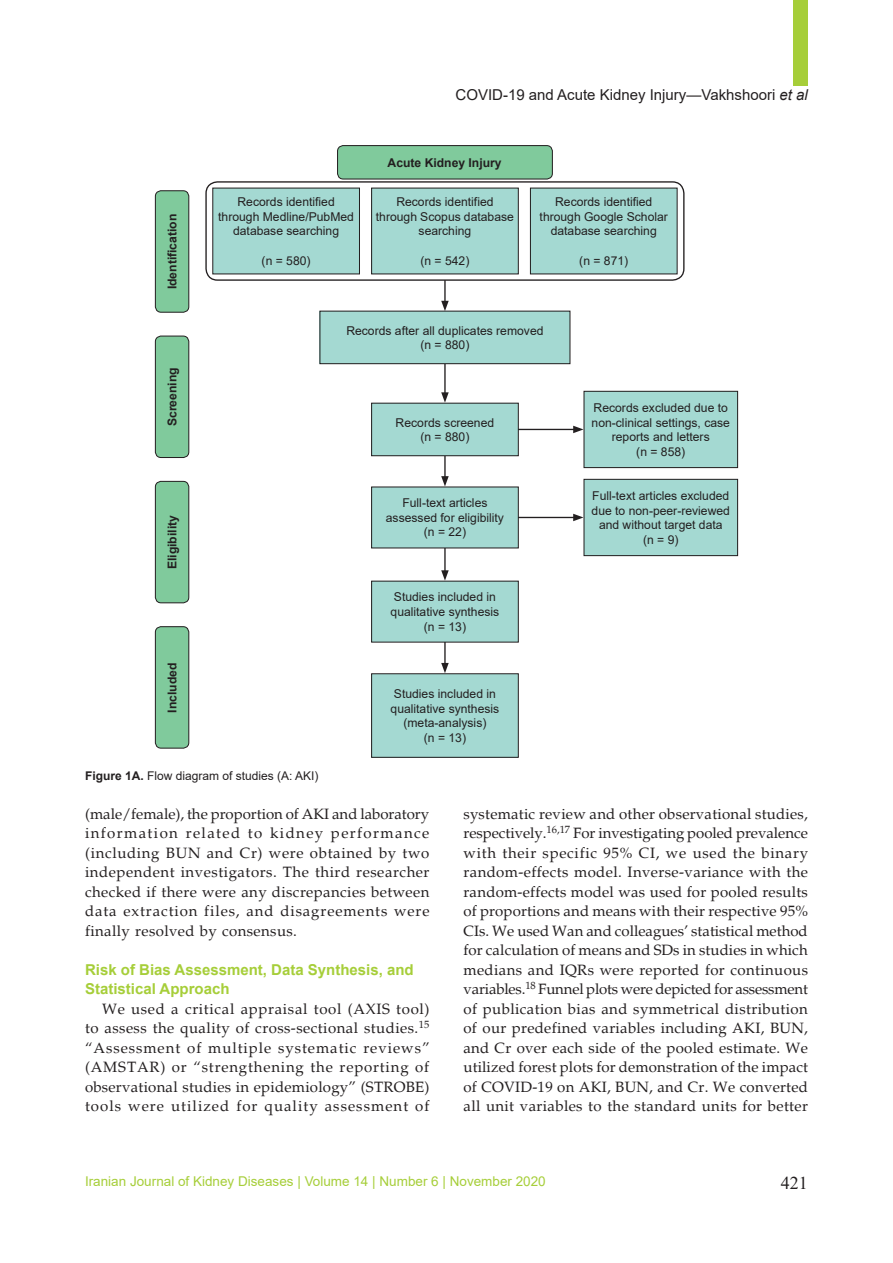
<style>
.page{position:relative;width:893px;height:1263px;background:#fff}
.page>*{position:absolute;margin:0;border:0;box-sizing:border-box;transform-origin:0 0}
.t1{font:18px "Times New Roman";color:#231f20}
.t2{font:15px/19.5px "Palatino";letter-spacing:.025em;color:#231f20;text-align:justify}
.t3{font:700 15px/19.5px "Arial";color:#a6ce39}
.t4{font:15px "Arial";color:#231f20}
.t5{font:13.5px "Arial";color:#a6ce39}
.t6{font:12.15px/14.5px "Arial";color:#231f20;text-align:center}
.t7{font:700 12.15px "Arial";color:#231f20}
.t8{font:12px "Arial";color:#231f20}
.s1{font-style:italic}
.s2{font-weight:700}
</style>
<div class="page">
<div style="left:793px;top:0;width:15px;height:85px;background:#a6ce39"></div>
<hr style="left:444px;top:280px;width:2px;height:23px;background:#231f20">
<svg style="left:441px;top:301px;width:8px;height:10px"></svg>
<hr style="left:444px;top:359px;width:2px;height:36px;background:#231f20">
<svg style="left:441px;top:392px;width:8px;height:11px"></svg>
<hr style="left:444px;top:443px;width:2px;height:35px;background:#231f20">
<svg style="left:441px;top:476px;width:8px;height:10px"></svg>
<hr style="left:444px;top:537px;width:2px;height:36px;background:#231f20">
<svg style="left:441px;top:570px;width:8px;height:11px"></svg>
<hr style="left:444px;top:630px;width:2px;height:35px;background:#231f20">
<svg style="left:441px;top:663px;width:8px;height:10px"></svg>
<hr style="left:516px;top:429px;width:59px;height:1px;background:#231f20">
<svg style="left:573px;top:426px;width:10px;height:7px"></svg>
<hr style="left:516px;top:517px;width:59px;height:1px;background:#231f20">
<svg style="left:573px;top:514px;width:10px;height:7px"></svg>
<div style="left:205px;top:181px;width:479px;height:100px;border:1px solid #231f20;border-radius:11px"></div>
<div style="left:213px;top:188px;width:146px;height:86px;background:#a4d9d2"></div>
<div style="left:320px;top:311px;width:250px;height:53px;background:#a4d9d2"></div>
<div style="left:319px;top:311px;width:251px;height:53px;border:1px solid #231f20"></div>
<div style="left:372px;top:188px;width:146px;height:86px;background:#a4d9d2"></div>
<div style="left:371px;top:188px;width:148px;height:86px;border:1px solid #231f20"></div>
<div style="left:372px;top:403px;width:146px;height:53px;background:#a4d9d2"></div>
<div style="left:371px;top:403px;width:148px;height:53px;border:1px solid #231f20"></div>
<div style="left:372px;top:487px;width:146px;height:61px;background:#a4d9d2"></div>
<div style="left:372px;top:581px;width:146px;height:61px;background:#a4d9d2"></div>
<div style="left:371px;top:581px;width:148px;height:62px;border:1px solid #231f20"></div>
<div style="left:372px;top:674px;width:146px;height:83px;background:#a4d9d2"></div>
<div style="left:371px;top:673px;width:148px;height:85px;border:1px solid #231f20"></div>
<div style="left:584px;top:391px;width:154px;height:77px;background:#a4d9d2"></div>
<div style="left:583px;top:391px;width:155px;height:77px;border:1px solid #231f20"></div>
<div style="left:584px;top:479px;width:154px;height:77px;background:#a4d9d2"></div>
<div style="left:583px;top:479px;width:155px;height:77px;border:1px solid #231f20"></div>
<div style="left:530px;top:188px;width:147px;height:86px;background:#a4d9d2"></div>
<div style="left:155px;top:191px;width:34px;height:121px;background:#80ca9c;border-radius:6px"></div>
<div style="left:155px;top:190px;width:34px;height:123px;border:1px solid #231f20;border-radius:6px"></div>
<div style="left:338px;top:146px;width:214px;height:33px;background:#80ca9c;border-radius:6px"></div>
<div style="left:337px;top:145px;width:216px;height:35px;border:1px solid #231f20;border-radius:6px"></div>
<div style="left:155px;top:336px;width:34px;height:121px;background:#80ca9c;border-radius:6px"></div>
<div style="left:155px;top:336px;width:34px;height:122px;border:1px solid #231f20;border-radius:6px"></div>
<div style="left:155px;top:481px;width:34px;height:122px;background:#80ca9c;border-radius:6px"></div>
<div style="left:155px;top:481px;width:34px;height:122px;border:1px solid #231f20;border-radius:6px"></div>
<div style="left:155px;top:627px;width:34px;height:121px;background:#80ca9c;border-radius:6px"></div>
<div style="left:155px;top:626px;width:34px;height:123px;border:1px solid #231f20;border-radius:6px"></div>
<p class="t4" style="left:455px;top:85px;width:354px">COVID-19 and Acute Kidney Injury—Vakhshoori <span class="s1">et al</span></p>
<p class="t7" style="left:164px;top:289px;width:77px;rotate:-90deg">Identification</p>
<p class="t7" style="left:164px;top:426px;width:60px;rotate:-90deg">Screening</p>
<p class="t7" style="left:164px;top:569px;width:56px;rotate:-90deg">Eligibility</p>
<p class="t7" style="left:164px;top:712px;width:51px;rotate:-90deg">Included</p>
<p class="t6" style="left:218px;top:195px;width:137px">Records identified through Medline/PubMed database searching</p>
<p class="t6" style="left:262px;top:253px;width:50px">(n = 580)</p>
<p class="t7" style="left:388px;top:154px;width:116px">Acute Kidney Injury</p>
<p class="t6" style="left:376px;top:195px;width:140px">Records identified through Scopus database searching</p>
<p class="t6" style="left:420px;top:253px;width:50px">(n = 542)</p>
<p class="t6" style="left:540px;top:195px;width:130px">Records identified through Google Scholar database searching</p>
<p class="t6" style="left:579px;top:253px;width:50px">(n = 871)</p>
<p class="t6" style="left:346px;top:323px;width:199px">Records after all duplicates removed (n = 880)</p>
<p class="t6" style="left:396px;top:415px;width:100px">Records screened (n = 880)</p>
<p class="t6" style="left:386px;top:496px;width:120px">Full-text articles assessed for eligibility (n = 22)</p>
<p class="t6" style="left:391px;top:590px;width:110px">Studies included in qualitative synthesis (n = 13)</p>
<p class="t6" style="left:391px;top:686px;width:110px">Studies included in qualitative synthesis (meta-analysis)<br>(n = 13)</p>
<p class="t6" style="left:592px;top:400px;width:140px">Records excluded due to non-clinical settings, case reports and letters<br>(n = 858)</p>
<p class="t6" style="left:592px;top:488px;width:140px">Full-text articles excluded due to non-peer-reviewed and without target data<br>(n = 9)</p>
<p class="t8" style="left:85px;top:767px;width:235px"><span class="s2">Figure 1A.</span> Flow diagram of studies (A: AKI)</p>
<p class="t2" style="left:85px;top:804px;width:346px">(male/female), the proportion of AKI and laboratory information related to kidney performance (including BUN and Cr) were obtained by two independent investigators. The third researcher checked if there were any discrepancies between data extraction files, and disagreements were finally resolved by consensus.</p>
<p class="t3" style="left:85px;top:960px;width:330px">Risk of Bias Assessment, Data Synthesis, and<br>Statistical Approach</p>
<p class="t2" style="left:85px;top:999px;width:346px;text-indent:17px">We used a critical appraisal tool (AXIS tool) to assess the quality of cross-sectional studies.<sup>15 </sup>“Assessment of multiple systematic reviews” (AMSTAR) or “strengthening the reporting of observational studies in epidemiology” (STROBE) tools were utilized for quality assessment of</p>
<p class="t2" style="left:463px;top:804px;width:346px">systematic review and other observational studies, respectively.<sup>16,17</sup> For investigating pooled prevalence with their specific 95% CI, we used the binary random-effects model. Inverse-variance with the random-effects model was used for pooled results of proportions and means with their respective 95% CIs. We used Wan and colleagues’ statistical method for calculation of means and SDs in studies in which medians and IQRs were reported for continuous variables.<sup>18</sup> Funnel plots were depicted for assessment of publication bias and symmetrical distribution of our predefined variables including AKI, BUN, and Cr over each side of the pooled estimate. We utilized forest plots for demonstration of the impact of COVID-19 on AKI, BUN, and Cr. We converted all unit variables to the standard units for better</p>
<p class="t5" style="left:85px;top:1172px;width:462px">Iranian Journal of Kidney Diseases | Volume 14 | Number 6 | November 2020</p>
<p class="t1" style="left:781px;top:1170px;width:28px">421</p>
</div>
